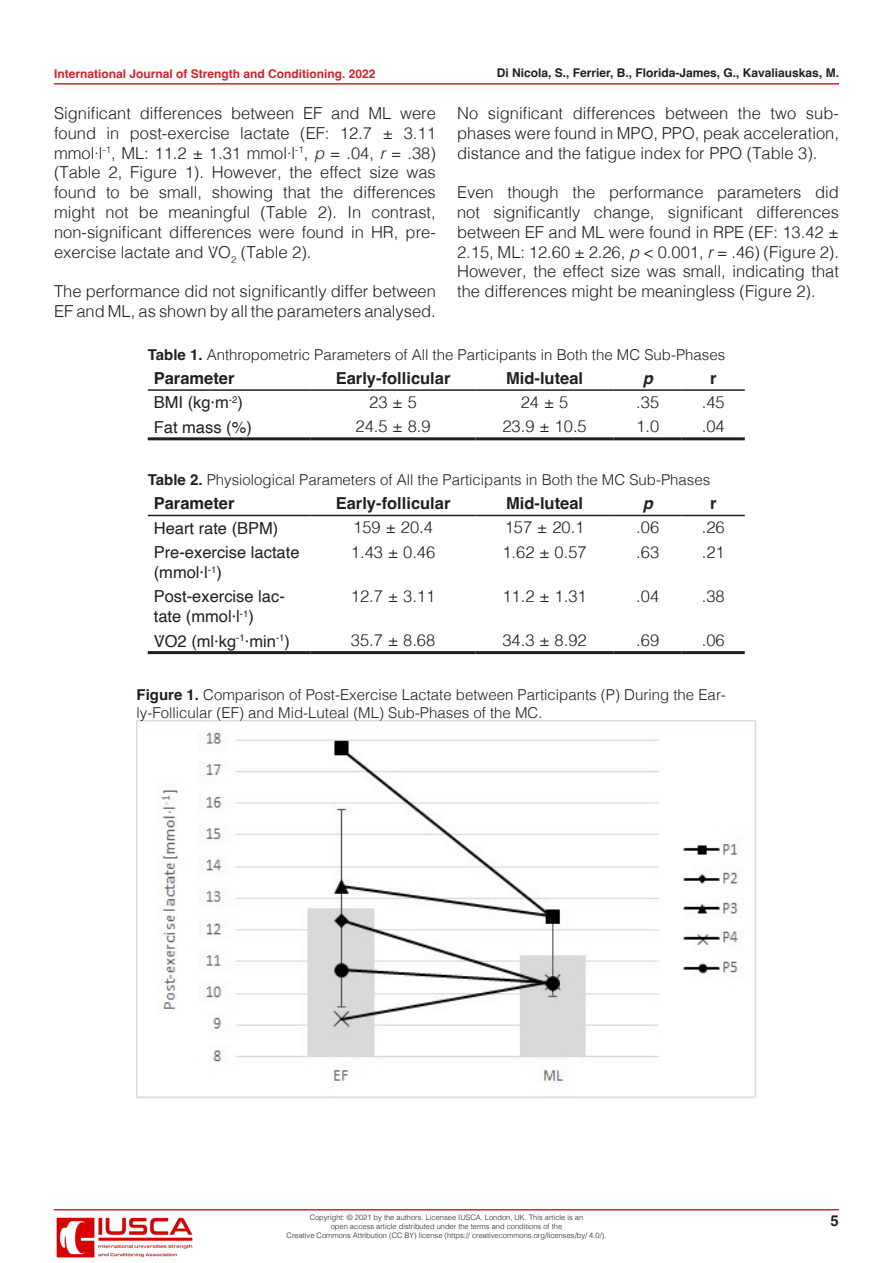
<style>
.page{position:relative;width:893px;height:1263px;background:#fff}
.page>*{position:absolute;margin:0;border:0;box-sizing:border-box;transform-origin:0 0}
.t1{font:300 16.5px/19.8px "Helvetica";color:#231f20;text-align:justify}
.t2{font:16.5px/19.8px "Helvetica";color:#231f20}
.t3{font:700 16.5px "Helvetica";color:#231f20}
.t4{font:italic 700 16.5px "Helvetica";color:#231f20}
.t5{font:300 15px/18px "Helvetica";color:#231f20}
.t6{font:700 15px "Helvetica";color:#231f20}
.t7{font:700 12px "Helvetica";color:#231f20}
.t8{font:700 12px "Helvetica";color:#d1232a}
.t9{font:300 7.5px "Helvetica";color:#231f20}
.s1{font-style:italic}
.s2{font-weight:700}
</style>
<div class="page">
<hr style="left:54px;top:83px;width:785px;height:2px;background:#d1232a">
<hr style="left:54px;top:1209px;width:785px;height:1px;background:#d1232a">
<img style="left:56px;top:1217px;width:137px;height:41px">
<hr style="left:148px;top:389px;width:163px;height:2px;background:#231f20">
<hr style="left:311px;top:389px;width:164px;height:2px;background:#231f20">
<hr style="left:475px;top:389px;width:139px;height:2px;background:#231f20">
<hr style="left:614px;top:389px;width:68px;height:2px;background:#231f20">
<hr style="left:682px;top:389px;width:63px;height:2px;background:#231f20">
<hr style="left:148px;top:437px;width:163px;height:3px;background:#231f20">
<hr style="left:311px;top:437px;width:164px;height:3px;background:#231f20">
<hr style="left:475px;top:437px;width:139px;height:3px;background:#231f20">
<hr style="left:614px;top:437px;width:68px;height:3px;background:#231f20">
<hr style="left:682px;top:437px;width:63px;height:3px;background:#231f20">
<hr style="left:148px;top:515px;width:163px;height:1px;background:#231f20">
<hr style="left:311px;top:515px;width:164px;height:1px;background:#231f20">
<hr style="left:475px;top:515px;width:139px;height:1px;background:#231f20">
<hr style="left:614px;top:515px;width:68px;height:1px;background:#231f20">
<hr style="left:682px;top:515px;width:63px;height:1px;background:#231f20">
<hr style="left:148px;top:651px;width:163px;height:3px;background:#231f20">
<hr style="left:311px;top:651px;width:164px;height:3px;background:#231f20">
<hr style="left:475px;top:651px;width:139px;height:3px;background:#231f20">
<hr style="left:614px;top:651px;width:68px;height:3px;background:#231f20">
<hr style="left:682px;top:651px;width:63px;height:3px;background:#231f20">
<img style="left:137px;top:720px;width:619px;height:379px">
<p class="t8" style="left:54px;top:66px;width:323px">International Journal of Strength and Conditioning. 2022</p>
<p class="t7" style="left:497px;top:65px;width:344px">Di Nicola, S., Ferrier, B., Florida-James, G., Kavaliauskas, M.</p>
<p class="t1" style="left:54px;top:102px;width:383px">Significant differences between EF and ML were found in post-exercise lactate (EF: 12.7 ± 3.11 mmol·l<sup>-1</sup>, ML: 11.2 ± 1.31 mmol·l<sup>-1</sup>, <span class="s1">p</span> = .04, <span class="s1">r</span> = .38) (Table 2, Figure 1). However, the effect size was found to be small, showing that the differences might not be meaningful (Table 2). In contrast, non-significant differences were found in HR, pre&shy;exercise lactate and V̇O<sub>2</sub> (Table 2).</p>
<p class="t1" style="left:54px;top:280px;width:383px">The performance did not significantly differ between<br>EF and ML, as shown by all the parameters analysed.</p>
<p class="t1" style="left:457px;top:102px;width:383px">No significant differences between the two sub&shy;phases were found in MPO, PPO, peak acceleration, distance and the fatigue index for PPO (Table 3).</p>
<p class="t1" style="left:457px;top:181px;width:383px">Even though the performance parameters did not significantly change, significant differences between EF and ML were found in RPE (EF: 13.42 ± 2.15, ML: 12.60 ± 2.26, <span class="s1">p</span> &lt; 0.001, <span class="s1">r</span> = .46) (Figure 2).<br>However, the effect size was small, indicating that the differences might be meaningless (Figure 2).</p>
<p class="t5" style="left:148px;top:344px;width:579px"><span class="s2">Table 1.</span> Anthropometric Parameters of All the Participants in Both the MC Sub-Phases</p>
<p class="t3" style="left:154px;top:368px;width:82px">Parameter</p>
<p class="t3" style="left:336px;top:368px;width:116px">Early-follicular</p>
<p class="t3" style="left:506px;top:368px;width:79px">Mid-luteal</p>
<p class="t4" style="left:643px;top:368px;width:12px">p</p>
<p class="t3" style="left:710px;top:368px;width:8px">r</p>
<p class="t2" style="left:154px;top:393px;width:91px">BMI (kg·m<sup>-2</sup>)</p>
<p class="t1" style="left:369px;top:391px;width:49px">23 ± 5</p>
<p class="t1" style="left:521px;top:391px;width:49px">24 ± 5</p>
<p class="t1" style="left:636px;top:391px;width:24px">.35</p>
<p class="t1" style="left:702px;top:391px;width:24px">.45</p>
<p class="t2" style="left:154px;top:418px;width:100px">Fat mass (%)</p>
<p class="t1" style="left:356px;top:415px;width:77px">24.5 ± 8.9</p>
<p class="t1" style="left:502px;top:415px;width:86px">23.9 ± 10.5</p>
<p class="t1" style="left:636px;top:415px;width:24px">1.0</p>
<p class="t1" style="left:702px;top:415px;width:24px">.04</p>
<p class="t5" style="left:148px;top:470px;width:564px"><span class="s2">Table 2.</span> Physiological Parameters of All the Participants in Both the MC Sub-Phases</p>
<p class="t3" style="left:154px;top:494px;width:82px">Parameter</p>
<p class="t3" style="left:336px;top:494px;width:116px">Early-follicular</p>
<p class="t3" style="left:506px;top:494px;width:79px">Mid-luteal</p>
<p class="t4" style="left:643px;top:494px;width:12px">p</p>
<p class="t3" style="left:710px;top:494px;width:8px">r</p>
<p class="t2" style="left:154px;top:519px;width:126px">Heart rate (BPM)</p>
<p class="t1" style="left:353px;top:516px;width:81px">159 ± 20.4</p>
<p class="t1" style="left:505px;top:516px;width:81px">157 ± 20.1</p>
<p class="t1" style="left:636px;top:516px;width:24px">.06</p>
<p class="t1" style="left:702px;top:516px;width:24px">.26</p>
<p class="t2" style="left:154px;top:543px;width:147px">Pre-exercise lactate (mmol·l<sup>-1</sup>)</p>
<p class="t1" style="left:351px;top:541px;width:86px">1.43 ± 0.46</p>
<p class="t1" style="left:502px;top:541px;width:86px">1.62 ± 0.57</p>
<p class="t1" style="left:636px;top:541px;width:24px">.63</p>
<p class="t1" style="left:702px;top:541px;width:24px">.21</p>
<p class="t2" style="left:154px;top:587px;width:133px">Post-exercise lac&shy;tate (mmol·l<sup>-1</sup>)</p>
<p class="t1" style="left:351px;top:585px;width:86px">12.7 ± 3.11</p>
<p class="t1" style="left:502px;top:585px;width:86px">11.2 ± 1.31</p>
<p class="t1" style="left:636px;top:585px;width:24px">.04</p>
<p class="t1" style="left:702px;top:585px;width:24px">.38</p>
<p class="t2" style="left:154px;top:631px;width:138px">V̇O2 (ml·kg<sup>-1</sup>·min<sup>-1</sup>)</p>
<p class="t1" style="left:351px;top:629px;width:86px">35.7 ± 8.68</p>
<p class="t1" style="left:502px;top:629px;width:86px">34.3 ± 8.92</p>
<p class="t1" style="left:636px;top:629px;width:24px">.69</p>
<p class="t1" style="left:702px;top:629px;width:24px">.06</p>
<p class="t5" style="left:137px;top:685px;width:591px"><span class="s2">Figure 1.</span> Comparison of Post-Exercise Lactate between Participants (P) During the Ear&shy;ly-Follicular (EF) and Mid-Luteal (ML) Sub-Phases of the MC.</p>
<p class="t9" style="left:310px;top:1211px;width:275px">Copyright: © 2021 by the authors. Licensee IUSCA, London, UK. This article is an</p>
<p class="t9" style="left:331px;top:1220px;width:233px">open access article distributed under the terms and conditions of the</p>
<p class="t9" style="left:287px;top:1229px;width:321px">Creative Commons Attribution (CC BY) license (https:// creativecommons.org/licenses/by/ 4.0/).</p>
<p class="t6" style="left:831px;top:1212px;width:10px">5</p>
</div>
